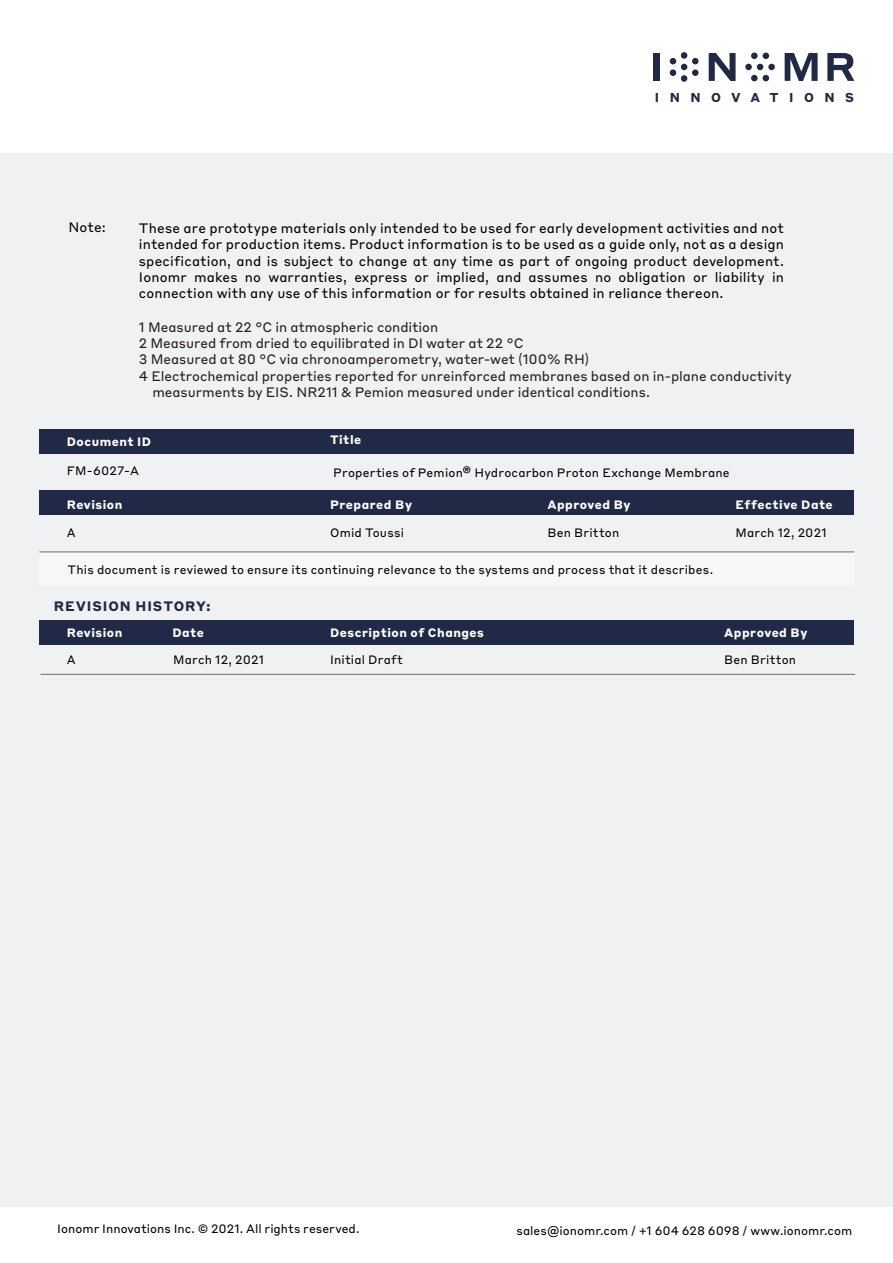
<style>
.page{position:relative;width:893px;height:1263px;background:#fff}
.page>*{position:absolute;margin:0;border:0;box-sizing:border-box;transform-origin:0 0}
.t1{font:13.5px/16.2px "Styrene B";letter-spacing:.01em;color:#000;text-align:justify}
.t2{font:13.5px "Styrene B";letter-spacing:-.005em;color:#231f20}
.t3{font:700 13.5px "Styrene B";letter-spacing:.065em;color:#202945}
.t4{font:700 12.6px "Styrene B";letter-spacing:.825em;color:#202945}
.t5{font:12px "Styrene B";letter-spacing:.015em;color:#000}
.t6{font:700 12px "Styrene B";letter-spacing:.04em;color:#fff}
.s1{font-size:15px}
</style>
<div class="page">
<div style="left:0;top:154px;width:893px;height:1053px;background:#f0f1f2"></div>
<div style="left:39px;top:552px;width:816px;height:34px;background:#f7f7f8"></div>
<div style="left:39px;top:430px;width:815px;height:24px;background:#202945"></div>
<div style="left:39px;top:491px;width:815px;height:24px;background:#202945"></div>
<div style="left:39px;top:620px;width:815px;height:24px;background:#202945"></div>
<hr style="left:40px;top:674px;width:815px;height:1px;background:#6d6e71">
<svg style="left:827px;top:53px;width:27px;height:28px"></svg>
<svg style="left:785px;top:53px;width:33px;height:28px"></svg>
<svg style="left:709px;top:53px;width:27px;height:28px"></svg>
<div style="left:653px;top:53px;width:6px;height:28px;background:#202945"></div>
<div style="left:681px;top:75px;width:6px;height:7px;background:#202945;border-radius:50%"></div>
<div style="left:681px;top:52px;width:6px;height:7px;background:#202945;border-radius:50%"></div>
<div style="left:670px;top:69px;width:6px;height:7px;background:#202945;border-radius:50%"></div>
<svg style="left:670px;top:58px;width:28px;height:12px"></svg>
<div style="left:692px;top:69px;width:6px;height:7px;background:#202945;border-radius:50%"></div>
<div style="left:745px;top:64px;width:7px;height:6px;background:#202945;border-radius:50%"></div>
<div style="left:768px;top:64px;width:7px;height:6px;background:#202945;border-radius:50%"></div>
<div style="left:751px;top:53px;width:7px;height:6px;background:#202945;border-radius:50%"></div>
<svg style="left:757px;top:53px;width:12px;height:28px"></svg>
<div style="left:751px;top:75px;width:7px;height:6px;background:#202945;border-radius:50%"></div>
<hr style="left:39px;top:552px;width:815px;height:1px;background:#6d6e71">
<p class="t4" style="left:655px;top:87px;width:201px">INNOVATIONS</p>
<p class="t1" style="left:68px;top:218px;width:39px">Note:</p>
<p class="t1" style="left:139px;top:219px;width:647px">These are prototype materials only intended to be used for early development activities and not intended for production items. Product information is to be used as a guide only, not as a design specification, and is subject to change at any time as part of ongoing product development.<br>Ionomr makes no warranties, express or implied, and assumes no obligation or liability in connection with any use of this information or for results obtained in reliance thereon.</p>
<p class="t2" style="left:139px;top:316px;width:301px">1 Measured at 22 °C in atmospheric condition</p>
<p class="t2" style="left:139px;top:332px;width:386px">2 Measured from dried to equilibrated in DI water at 22 °C</p>
<p class="t2" style="left:139px;top:348px;width:452px">3 Measured at 80 °C via chronoamperometry, water-wet (100% RH)</p>
<p class="t2" style="left:139px;top:364px;width:654px">4 Electrochemical properties reported for unreinforced membranes based on in-plane conductivity</p>
<p class="t2" style="left:152px;top:381px;width:499px">measurments by EIS. NR211 &amp; Pemion measured under identical conditions.</p>
<p class="t6" style="left:67px;top:431px;width:86px">Document ID</p>
<p class="t5" style="left:67px;top:460px;width:74px">FM-6027-A</p>
<p class="t6" style="left:67px;top:494px;width:57px">Revision</p>
<p class="t5" style="left:67px;top:523px;width:10px">A</p>
<p class="t6" style="left:330px;top:430px;width:33px">Title</p>
<p class="t5" style="left:333px;top:462px;width:398px">Properties of Pemion<span class="s1">®</span> Hydrocarbon Proton Exchange Membrane</p>
<p class="t6" style="left:330px;top:494px;width:83px">Prepared By</p>
<p class="t5" style="left:330px;top:523px;width:76px">Omid Toussi</p>
<p class="t6" style="left:547px;top:494px;width:85px">Approved By</p>
<p class="t5" style="left:547px;top:523px;width:74px">Ben Britton</p>
<p class="t6" style="left:736px;top:494px;width:99px">Effective Date</p>
<p class="t5" style="left:736px;top:523px;width:93px">March 12, 2021</p>
<p class="t5" style="left:68px;top:560px;width:647px">This document is reviewed to ensure its continuing relevance to the systems and process that it describes.</p>
<p class="t3" style="left:54px;top:595px;width:158px">REVISION HISTORY:</p>
<p class="t6" style="left:67px;top:622px;width:57px">Revision</p>
<p class="t6" style="left:172px;top:622px;width:33px">Date</p>
<p class="t6" style="left:330px;top:622px;width:155px">Description of Changes</p>
<p class="t6" style="left:724px;top:622px;width:85px">Approved By</p>
<p class="t5" style="left:67px;top:649px;width:10px">A</p>
<p class="t5" style="left:173px;top:649px;width:93px">March 12, 2021</p>
<p class="t5" style="left:330px;top:649px;width:74px">Initial Draft</p>
<p class="t5" style="left:724px;top:649px;width:74px">Ben Britton</p>
<p class="t5" style="left:57px;top:1219px;width:304px">Ionomr Innovations Inc. © 2021. All rights reserved.</p>
<p class="t5" style="left:517px;top:1220px;width:337px">sales@ionomr.com / +1 604 628 6098 / www.ionomr.com</p>
</div>
